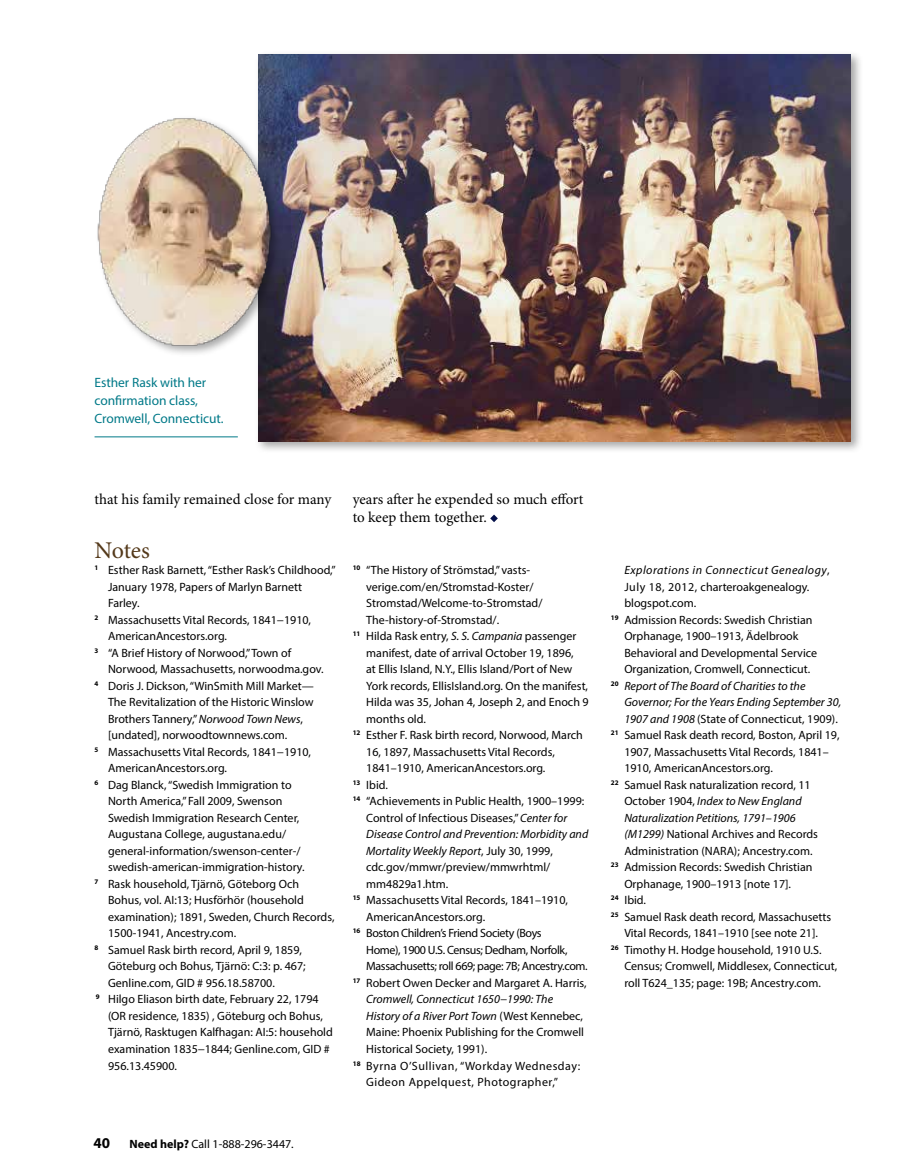
<style>
.page{position:relative;width:905px;height:1175px;background:#fff}
.page>*{position:absolute;margin:0;border:0;box-sizing:border-box;transform-origin:0 0}
.t1{font:24px "Minion Pro";color:#54391a}
.t2{font:15px/18px "Minion Pro";color:#000}
.t3{font:700 15px "Myriad Pro";color:#000}
.t4{font:13.5px/18px "Myriad Pro";letter-spacing:-.005em;color:#007988}
.t5{font:12px "Myriad Pro";color:#000}
.t6{font:italic 12px "Myriad Pro";color:#000}
.t7{font:12px "Myriad Pro";letter-spacing:-.03em;color:#000}
.t8{font:12px "Myriad Pro";letter-spacing:.04em;color:#000}
.t9{font:italic 12px "Myriad Pro";letter-spacing:.04em;color:#000}
.s1{font-style:italic}
.s2{font-style:normal}
.s3{font-weight:700}
</style>
<div class="page">
<div style="left:254px;top:51px;width:610px;height:403px;background:#000;opacity:.35"></div>
<img style="left:258px;top:54px;width:592px;height:387px">
<svg style="left:490px;top:514px;width:8px;height:8px"></svg>
<hr style="left:94px;top:436px;width:144px;height:1px;background:#007988">
<img style="left:97px;top:81px;width:194px;height:298px">
<p class="t4" style="left:94px;top:373px;width:131px">Esther Rask with her confirmation class,<br>Cromwell, Connecticut.</p>
<p class="t2" style="left:94px;top:490px;width:238px">that his family remained close for many</p>
<p class="t2" style="left:352px;top:490px;width:232px">years after he expended so much effort to keep them together.</p>
<h1 class="t1" style="left:94px;top:534px;width:57px">Notes</h1>
<p class="t5" style="left:94px;top:563px;width:243px"><sup>1</sup> Esther Rask Barnett, “Esther Rask’s Childhood,”</p>
<p class="t5" style="left:108px;top:579px;width:195px">January 1978, Papers of Marlyn Barnett</p>
<p class="t5" style="left:108px;top:596px;width:33px">Farley.</p>
<p class="t5" style="left:94px;top:612px;width:218px"><sup>2</sup> Massachusetts Vital Records, 1841−1910,</p>
<p class="t5" style="left:108px;top:629px;width:120px">AmericanAncestors.org.</p>
<p class="t5" style="left:94px;top:645px;width:198px"><sup>3</sup> “A Brief History of Norwood,” Town of</p>
<p class="t5" style="left:108px;top:662px;width:217px">Norwood, Massachusetts, norwoodma.gov.</p>
<p class="t5" style="left:94px;top:678px;width:221px"><sup>4</sup> Doris J. Dickson, “WinSmith Mill Market—</p>
<p class="t5" style="left:108px;top:695px;width:207px">The Revitalization of the Historic Winslow</p>
<p class="t5" style="left:108px;top:711px;width:196px">Brothers Tannery,” <span class="s1">Norwood Town News</span>,</p>
<p class="t5" style="left:108px;top:728px;width:181px">[undated], norwoodtownnews.com.</p>
<p class="t5" style="left:94px;top:744px;width:218px"><sup>5</sup> Massachusetts Vital Records, 1841−1910,</p>
<p class="t5" style="left:108px;top:761px;width:120px">AmericanAncestors.org.</p>
<p class="t5" style="left:94px;top:777px;width:198px"><sup>6</sup> Dag Blanck, “Swedish Immigration to</p>
<p class="t5" style="left:108px;top:794px;width:176px">North America,” Fall 2009, Swenson</p>
<p class="t5" style="left:108px;top:810px;width:193px">Swedish Immigration Research Center,</p>
<p class="t5" style="left:108px;top:827px;width:179px">Augustana College, augustana.edu/</p>
<p class="t5" style="left:108px;top:843px;width:194px">general-information/swenson-center-/</p>
<p class="t5" style="left:108px;top:860px;width:198px">swedish-american-immigration-history.</p>
<p class="t5" style="left:94px;top:876px;width:206px"><sup>7</sup> Rask household, Tjärnö, Göteborg Och</p>
<p class="t5" style="left:108px;top:893px;width:197px">Bohus, vol. AI:13; Husförhör (household</p>
<p class="t5" style="left:108px;top:909px;width:228px">examination); 1891, Sweden, Church Records,</p>
<p class="t5" style="left:108px;top:926px;width:130px">1500-1941, Ancestry.com.</p>
<p class="t5" style="left:94px;top:942px;width:209px"><sup>8</sup> Samuel Rask birth record, April 9, 1859,</p>
<p class="t5" style="left:108px;top:959px;width:199px">Göteburg och Bohus, Tjärnö: C:3: p. 467;</p>
<p class="t5" style="left:108px;top:975px;width:168px">Genline.com, GID # 956.18.58700.</p>
<p class="t5" style="left:96px;top:992px;width:224px"><sup>9</sup> Hilgo Eliason birth date, February 22, 1794</p>
<p class="t5" style="left:108px;top:1008px;width:216px">(OR residence, 1835) , Göteburg och Bohus,</p>
<p class="t5" style="left:108px;top:1025px;width:226px">Tjärnö, Rasktugen Kalfhagan: AI:5: household</p>
<p class="t5" style="left:108px;top:1041px;width:223px">examination 1835−1844; Genline.com, GID #</p>
<p class="t5" style="left:108px;top:1058px;width:71px">956.13.45900.</p>
<p class="t5" style="left:352px;top:563px;width:179px"><sup>10</sup> “The History of Strömstad,” vasts-</p>
<p class="t5" style="left:366px;top:579px;width:169px">verige.com/en/Stromstad-Koster/</p>
<p class="t5" style="left:366px;top:596px;width:178px">Stromstad/Welcome-to-Stromstad/</p>
<p class="t5" style="left:366px;top:612px;width:134px">The-history-of-Stromstad/.</p>
<p class="t5" style="left:352px;top:629px;width:225px"><sup>11</sup> Hilda Rask entry, <span class="s1">S. S. Campania</span> passenger</p>
<p class="t5" style="left:366px;top:645px;width:209px">manifest, date of arrival October 19, 1896,</p>
<p class="t5" style="left:366px;top:662px;width:207px">at Ellis Island, N.Y., Ellis Island/Port of New</p>
<p class="t5" style="left:366px;top:678px;width:223px">York records, EllisIsland.org. On the manifest,</p>
<p class="t5" style="left:366px;top:695px;width:224px">Hilda was 35, Johan 4, Joseph 2, and Enoch 9</p>
<p class="t5" style="left:366px;top:711px;width:61px">months old.</p>
<p class="t5" style="left:352px;top:728px;width:232px"><sup>12</sup> Esther F. Rask birth record, Norwood, March</p>
<p class="t5" style="left:366px;top:744px;width:190px">16, 1897, Massachusetts Vital Records,</p>
<p class="t5" style="left:366px;top:761px;width:181px">1841–1910, AmericanAncestors.org.</p>
<p class="t5" style="left:352px;top:777px;width:37px"><sup>13</sup> Ibid.</p>
<p class="t5" style="left:352px;top:794px;width:233px"><sup>14</sup> “Achievements in Public Health, 1900–1999:</p>
<p class="t5" style="left:366px;top:810px;width:202px">Control of Infectious Diseases,” <span class="s1">Center for</span></p>
<p class="t6" style="left:366px;top:827px;width:224px">Disease Control and Prevention: Morbidity and</p>
<p class="t6" style="left:366px;top:843px;width:188px">Mortality Weekly Report<span class="s2">, July 30, 1999,</span></p>
<p class="t5" style="left:366px;top:860px;width:186px">cdc.gov/mmwr/preview/mmwrhtml/</p>
<p class="t5" style="left:366px;top:876px;width:84px">mm4829a1.htm.</p>
<p class="t5" style="left:352px;top:893px;width:217px"><sup>15</sup> Massachusetts Vital Records, 1841–1910,</p>
<p class="t5" style="left:366px;top:909px;width:120px">AmericanAncestors.org.</p>
<p class="t7" style="left:352px;top:926px;width:190px"><sup>16</sup> Boston Children’s Friend Society (Boys</p>
<p class="t7" style="left:366px;top:942px;width:203px">Home), 1900 U.S. Census; Dedham, Norfolk,</p>
<p class="t7" style="left:366px;top:959px;width:223px">Massachusetts; roll 669; page: 7B; Ancestry.com.</p>
<p class="t5" style="left:352px;top:975px;width:235px"><sup>17</sup> Robert Owen Decker and Margaret A. Harris,</p>
<p class="t6" style="left:366px;top:992px;width:188px">Cromwell, Connecticut 1650−1990: The</p>
<p class="t6" style="left:366px;top:1008px;width:218px">History of a River Port Town <span class="s2">(West Kennebec,</span></p>
<p class="t5" style="left:366px;top:1025px;width:219px">Maine: Phoenix Publishing for the Cromwell</p>
<p class="t5" style="left:366px;top:1041px;width:122px">Historical Society, 1991).</p>
<p class="t8" style="left:352px;top:1058px;width:229px"><sup>18</sup> Byrna O’Sullivan, “Workday Wednesday:</p>
<p class="t8" style="left:366px;top:1074px;width:193px">Gideon Appelquest, Photographer,”</p>
<p class="t3" style="left:93px;top:1133px;width:18px">40</p>
<p class="t5" style="left:129px;top:1136px;width:166px"><span class="s3">Need help?</span> Call 1-888-296-3447.</p>
<p class="t9" style="left:624px;top:563px;width:207px">Explorations in Connecticut Genealogy<span class="s2">,</span></p>
<p class="t5" style="left:624px;top:579px;width:186px">July 18, 2012, charteroakgenealogy.</p>
<p class="t5" style="left:624px;top:596px;width:73px">blogspot.com.</p>
<p class="t5" style="left:610px;top:612px;width:203px"><sup>19</sup> Admission Records: Swedish Christian</p>
<p class="t5" style="left:624px;top:629px;width:176px">Orphanage, 1900–1913, Ädelbrook</p>
<p class="t5" style="left:624px;top:645px;width:194px">Behavioral and Developmental Service</p>
<p class="t5" style="left:624px;top:662px;width:187px">Organization, Cromwell, Connecticut.</p>
<p class="t6" style="left:610px;top:678px;width:196px"><sup>20</sup> Report of The Board of Charities to the</p>
<p class="t6" style="left:624px;top:695px;width:218px">Governor; For the Years Ending September 30,</p>
<p class="t5" style="left:624px;top:711px;width:215px"><span class="s1">1907 and 1908</span> (State of Connecticut, 1909).</p>
<p class="t5" style="left:610px;top:728px;width:230px"><sup>21</sup> Samuel Rask death record, Boston, April 19,</p>
<p class="t5" style="left:624px;top:744px;width:206px">1907, Massachusetts Vital Records, 1841–</p>
<p class="t5" style="left:624px;top:761px;width:150px">1910, AmericanAncestors.org.</p>
<p class="t5" style="left:610px;top:777px;width:201px"><sup>22</sup> Samuel Rask naturalization record, 11</p>
<p class="t6" style="left:624px;top:794px;width:179px"><span class="s2">October 1904,</span> Index to New England</p>
<p class="t6" style="left:624px;top:810px;width:173px">Naturalization Petitions, 1791–1906</p>
<p class="t5" style="left:624px;top:827px;width:195px"><span class="s1">(M1299)</span> National Archives and Records</p>
<p class="t5" style="left:624px;top:843px;width:190px">Administration (NARA); Ancestry.com.</p>
<p class="t5" style="left:610px;top:860px;width:203px"><sup>23</sup> Admission Records: Swedish Christian</p>
<p class="t5" style="left:624px;top:876px;width:168px">Orphanage, 1900–1913 [note 17].</p>
<p class="t5" style="left:610px;top:893px;width:37px"><sup>24</sup> Ibid.</p>
<p class="t5" style="left:610px;top:909px;width:222px"><sup>25</sup> Samuel Rask death record, Massachusetts</p>
<p class="t5" style="left:624px;top:926px;width:195px">Vital Records, 1841–1910 [see note 21].</p>
<p class="t5" style="left:610px;top:942px;width:212px"><sup>26</sup> Timothy H. Hodge household, 1910 U.S.</p>
<p class="t5" style="left:624px;top:959px;width:214px">Census; Cromwell, Middlesex, Connecticut,</p>
<p class="t5" style="left:624px;top:975px;width:198px">roll T624_135; page: 19B; Ancestry.com.</p>
</div>
